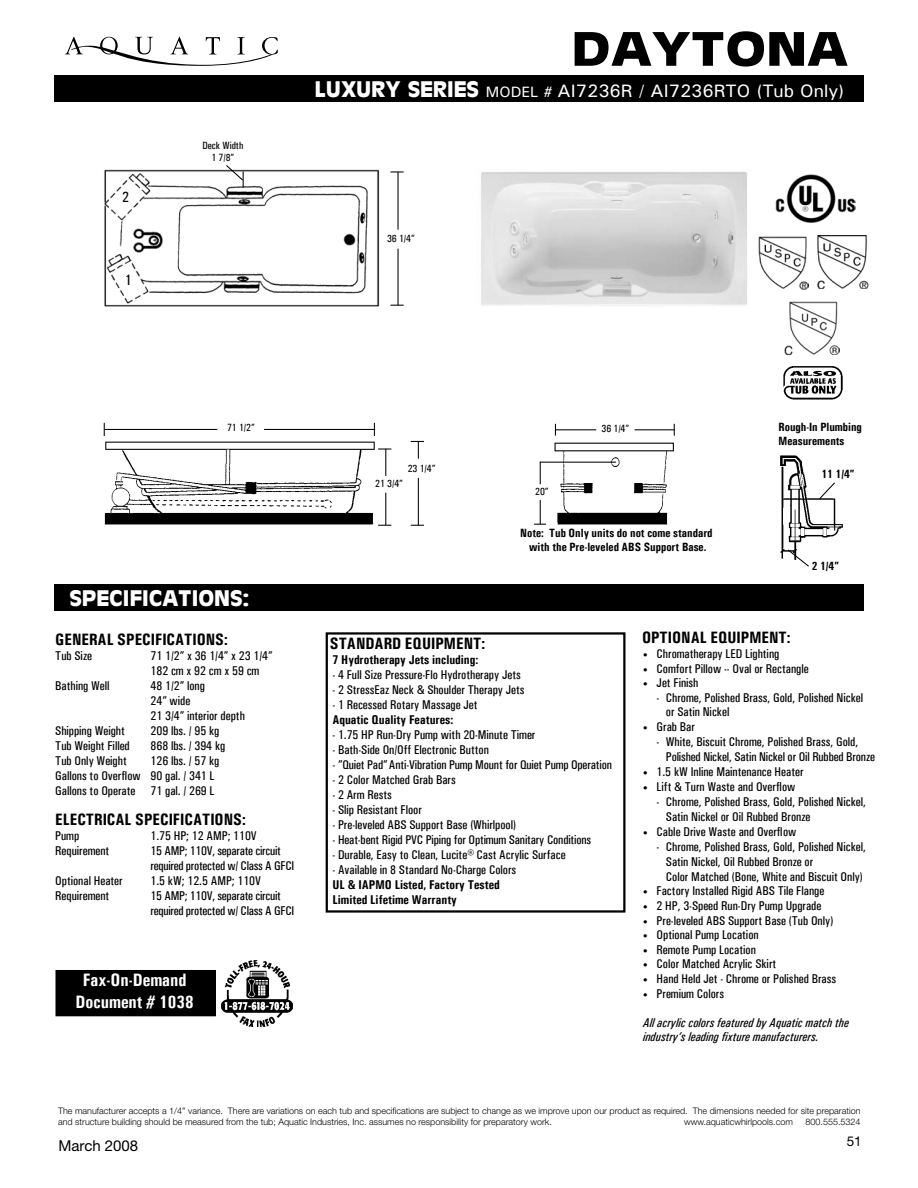
<style>
.page{position:relative;width:918px;height:1188px;background:#fff}
.page>*{position:absolute;margin:0;border:0;box-sizing:border-box;transform-origin:0 0}
.t1{font:700 45px "Antique Olive";color:#000;scale:1.2 1}
.t2{font:700 21px "Antique Olive";color:#fff}
.t3{font:500 18px "Univers";color:#fff}
.t4{font:700 18px/21.6px "Univers Condensed";color:#fff;text-align:center}
.t5{font:700 16.5px "Univers Condensed";color:#000}
.t6{font:15px "Helvetica Neue";color:#000}
.t7{font:500 condensed 15px "Univers";color:#000}
.t8{font:13.5px "Helvetica Neue";color:#000}
.t9{font:500 condensed 12.75px/15px "Univers";color:#000}
.t10{font:500 condensed 12.75px/15px "Univers";letter-spacing:-.02em;color:#000}
.t11{font:700 12.75px/15px "Univers Condensed";color:#000}
.t12{font:italic 500 condensed 12.75px/14.5px "Univers";color:#000}
.t13{font:700 12px/14.4px "Univers Condensed";color:#000}
.t14{font:500 condensed 10.5px/12.6px "Univers";color:#000;text-align:center}
.t15{font:300 9px/10.8px "Helvetica Neue";color:#000}
.s1{font-size:15px}
.s2{font-size:9px}
</style>
<div class="page">
<div style="left:54px;top:75px;width:810px;height:27px;background:#000"></div>
<div style="left:54px;top:584px;width:810px;height:27px;background:#000"></div>
<svg style="left:794px;top:559px;width:15px;height:8px"></svg>
<img style="left:780px;top:455px;width:63px;height:104px">
<img style="left:776px;top:174px;width:79px;height:49px">
<img style="left:817px;top:236px;width:52px;height:53px">
<img style="left:758px;top:236px;width:50px;height:53px">
<img style="left:784px;top:302px;width:56px;height:53px">
<svg style="left:65px;top:37px;width:213px;height:29px"></svg>
<img style="left:481px;top:172px;width:266px;height:134px">
<img style="left:783px;top:366px;width:60px;height:34px">
<div style="left:326px;top:632px;width:300px;height:281px;border:2px solid #000"></div>
<img style="left:104px;top:169px;width:276px;height:138px">
<svg style="left:390px;top:171px;width:14px;height:2px"></svg>
<hr style="left:398px;top:172px;width:1px;height:58px;background:#000">
<hr style="left:398px;top:249px;width:1px;height:56px;background:#000">
<svg style="left:390px;top:305px;width:14px;height:1px"></svg>
<svg style="left:104px;top:423px;width:1px;height:13px"></svg>
<hr style="left:105px;top:429px;width:112px;height:1px;background:#000">
<hr style="left:264px;top:429px;width:111px;height:1px;background:#000">
<svg style="left:374px;top:423px;width:1px;height:13px"></svg>
<svg style="left:378px;top:449px;width:13px;height:27px"></svg>
<hr style="left:385px;top:493px;width:1px;height:32px;background:#000">
<svg style="left:378px;top:525px;width:13px;height:1px"></svg>
<svg style="left:411px;top:441px;width:13px;height:18px"></svg>
<hr style="left:418px;top:478px;width:1px;height:47px;background:#000">
<svg style="left:411px;top:525px;width:13px;height:1px"></svg>
<svg style="left:225px;top:165px;width:19px;height:23px"></svg>
<img style="left:221px;top:961px;width:72px;height:66px">
<div style="left:56px;top:970px;width:159px;height:46px;background:#000"></div>
<div style="left:55px;top:970px;width:161px;height:46px;border:1px solid #000"></div>
<img style="left:104px;top:441px;width:271px;height:84px">
<hr style="left:540px;top:462px;width:76px;height:1px;background:#000">
<svg style="left:540px;top:462px;width:1px;height:22px"></svg>
<svg style="left:534px;top:500px;width:12px;height:25px"></svg>
<img style="left:552px;top:442px;width:122px;height:83px">
<hr style="left:555px;top:429px;width:41px;height:1px;background:#000">
<hr style="left:635px;top:429px;width:39px;height:1px;background:#000">
<svg style="left:674px;top:424px;width:1px;height:12px"></svg>
<h1 class="t1" style="left:571px;top:19px;width:133px">DAYTONA</h1>
<p class="t7" style="left:122px;top:189px;width:8px">2</p>
<p class="t7" style="left:125px;top:271px;width:8px">1</p>
<p class="t14" style="left:202px;top:139px;width:42px">Deck Width<br>1 7/8”</p>
<h2 class="t2" style="left:314px;top:75px;width:142px">LUXURY SERIES</h2>
<h3 class="t3" style="left:486px;top:79px;width:360px"><span class="s1">MODEL #</span> AI7236R / AI7236RTO (TUB ONLY)</h3>
<p class="t14" style="left:387px;top:232px;width:29px">36 1/4”</p>
<p class="t14" style="left:227px;top:421px;width:29px">71 1/2”</p>
<h2 class="t2" style="left:69px;top:584px;width:182px">SPECIFICATIONS:</h2>
<p class="t5" style="left:55px;top:629px;width:174px">General Specifications:</p>
<p class="t9" style="left:55px;top:648px;width:38px">Tub Size</p>
<p class="t9" style="left:151px;top:648px;width:124px">71 1/2” x 36 1/4” x 23 1/4”<br>182 cm x 92 cm x 59 cm</p>
<p class="t9" style="left:55px;top:678px;width:56px">Bathing Well</p>
<p class="t9" style="left:151px;top:678px;width:96px">48 1/2” long<br>24” wide<br>21 3/4” interior depth</p>
<p class="t9" style="left:55px;top:723px;width:71px">Shipping Weight</p>
<p class="t9" style="left:151px;top:723px;width:70px">209 lbs. / 95 kg</p>
<p class="t9" style="left:55px;top:738px;width:76px">Tub Weight Filled</p>
<p class="t9" style="left:151px;top:738px;width:76px">868 lbs. / 394 kg</p>
<p class="t9" style="left:55px;top:753px;width:73px">Tub Only Weight</p>
<p class="t9" style="left:55px;top:753px;width:166px;text-indent:95px">126 lbs. / 57 kg<br>Gallons to Overflow 90 gal. / 341 L<br>Gallons to Operate 71 gal. / 269 L</p>
<p class="t5" style="left:55px;top:809px;width:192px">Electrical Specifications:</p>
<p class="t9" style="left:55px;top:828px;width:25px">Pump</p>
<p class="t9" style="left:151px;top:828px;width:108px">1.75 HP; 12 AMP; 110V</p>
<p class="t9" style="left:55px;top:843px;width:56px">Requirement</p>
<p class="t10" style="left:151px;top:843px;width:145px">15 AMP; 110V, separate circuit required protected w/ Class A GFCI</p>
<p class="t9" style="left:55px;top:873px;width:69px">Optional Heater</p>
<p class="t9" style="left:151px;top:873px;width:112px">1.5 kW; 12.5 AMP; 110V</p>
<p class="t9" style="left:55px;top:888px;width:56px">Requirement</p>
<p class="t10" style="left:151px;top:888px;width:145px">15 AMP; 110V, separate circuit required protected w/ Class A GFCI</p>
<h3 class="t4" style="left:76px;top:969px;width:120px">Fax-On-Demand<br>Document # 1038</h3>
<p class="t14" style="left:408px;top:462px;width:29px">23 1/4”</p>
<p class="t14" style="left:375px;top:477px;width:29px">21 3/4”</p>
<p class="t14" style="left:535px;top:486px;width:15px">20”</p>
<p class="t14" style="left:601px;top:422px;width:29px">36 1/4”</p>
<p class="t13" style="left:520px;top:525px;width:194px;text-align:center">Note: Tub Only units do not come standard with the Pre-leveled ABS Support Base.</p>
<p class="t13" style="left:779px;top:419px;width:85px">Rough-In Plumbing<br>Measurements</p>
<p class="t13" style="left:821px;top:466px;width:34px">11 1/4”</p>
<p class="t13" style="left:812px;top:558px;width:29px">2 1/4”</p>
<p class="t5" style="left:330px;top:633px;width:157px">Standard equipment:</p>
<p class="t11" style="left:332px;top:652px;width:147px">7 Hydrotherapy Jets including:</p>
<p class="t9" style="left:332px;top:667px;width:190px">- 4 Full Size Pressure-Flo Hydrotherapy Jets</p>
<p class="t9" style="left:332px;top:682px;width:194px">- 2 StressEaz Neck &amp; Shoulder Therapy Jets</p>
<p class="t9" style="left:332px;top:697px;width:147px">- 1 Recessed Rotary Massage Jet</p>
<p class="t11" style="left:332px;top:712px;width:122px">Aquatic Quality Features:</p>
<p class="t9" style="left:332px;top:727px;width:205px">- 1.75 HP Run-Dry Pump with 20-Minute Timer</p>
<p class="t9" style="left:332px;top:742px;width:158px">- Bath-side On/Off Electronic Button</p>
<p class="t9" style="left:332px;top:757px;width:281px">- ”Quiet Pad”anti-vibration pump mount for quiet pump operation</p>
<p class="t9" style="left:332px;top:772px;width:125px">- 2 Color Matched Grab Bars</p>
<p class="t9" style="left:332px;top:787px;width:61px">- 2 Arm Rests</p>
<p class="t9" style="left:332px;top:802px;width:91px">- Slip Resistant Floor</p>
<p class="t9" style="left:332px;top:817px;width:185px">- Pre-leveled ABS Support Base (Whirlpool)</p>
<p class="t9" style="left:332px;top:832px;width:260px">- Heat-bent rigid PVC piping for optimum sanitary conditions</p>
<p class="t9" style="left:332px;top:847px;width:235px">- Durable, easy to clean, Lucite® Cast Acrylic Surface</p>
<p class="t9" style="left:332px;top:862px;width:185px">- available in 8 Standard No-Charge Colors</p>
<p class="t11" style="left:332px;top:877px;width:169px">UL &amp; IAPMO Listed, Factory Tested<br>Limited Lifetime Warranty</p>
<p class="t5" style="left:642px;top:627px;width:150px">optional equipment:</p>
<p class="t9" style="left:643px;top:646px;width:138px"><span class="s2">•</span> Chromatherapy LED Lighting</p>
<p class="t9" style="left:643px;top:661px;width:167px"><span class="s2">•</span> Comfort Pillow -- Oval or Rectangle</p>
<p class="t9" style="left:643px;top:675px;width:57px"><span class="s2">•</span> Jet Finish</p>
<p class="t9" style="left:666px;top:690px;width:199px;line-height:14.5px;text-indent:-9px">- Chrome, Polished Brass, Gold, Polished Nickel or Satin Nickel</p>
<p class="t9" style="left:643px;top:720px;width:53px"><span class="s2">•</span> Grab Bar</p>
<p class="t9" style="left:666px;top:734px;width:211px;text-indent:-9px">- White, Biscuit Chrome, Polished Brass, Gold,<br>Polished Nickel, Satin Nickel or Oil Rubbed Bronze</p>
<p class="t9" style="left:643px;top:764px;width:162px"><span class="s2">•</span> 1.5 kW Inline Maintenance Heater</p>
<p class="t9" style="left:643px;top:779px;width:154px"><span class="s2">•</span> Lift &amp; Turn Waste and Overflow</p>
<p class="t9" style="left:666px;top:794px;width:202px;text-indent:-9px">- Chrome, Polished Brass, Gold, Polished Nickel,<br>Satin Nickel or Oil Rubbed Bronze</p>
<p class="t9" style="left:643px;top:824px;width:155px"><span class="s2">•</span> Cable Drive Waste and Overflow</p>
<p class="t9" style="left:666px;top:839px;width:202px;text-indent:-9px">- Chrome, Polished Brass, Gold, Polished Nickel,<br>Satin Nickel, Oil Rubbed Bronze or<br>Color Matched (Bone, White and Biscuit only)</p>
<p class="t9" style="left:643px;top:884px;width:183px"><span class="s2">•</span> Factory Installed Rigid ABS Tile Flange</p>
<p class="t9" style="left:643px;top:898px;width:180px"><span class="s2">•</span> 2 HP, 3-Speed Run-Dry Pump Upgrade</p>
<p class="t9" style="left:643px;top:913px;width:192px"><span class="s2">•</span> Pre-leveled ABS Support Base (Tub Only)</p>
<p class="t9" style="left:643px;top:927px;width:117px"><span class="s2">•</span> Optional Pump Location</p>
<p class="t9" style="left:643px;top:942px;width:114px"><span class="s2">•</span> Remote Pump Location</p>
<p class="t9" style="left:643px;top:956px;width:135px"><span class="s2">•</span> Color Matched Acrylic Skirt</p>
<p class="t9" style="left:643px;top:971px;width:195px"><span class="s2">•</span> Hand Held Jet - Chrome or Polished Brass</p>
<p class="t9" style="left:643px;top:986px;width:82px"><span class="s2">•</span> Premium colors</p>
<p class="t12" style="left:643px;top:1015px;width:207px">All acrylic colors featured by Aquatic match the industry’s leading fixture manufacturers.</p>
<p class="t15" style="left:58px;top:1105px;width:804px">The manufacturer accepts a 1/4” variance. There are variations on each tub and specifications are subject to change as we improve upon our product as required. The dimensions needed for site preparation and structure building should be measured from the tub; Aquatic Industries, Inc. assumes no responsibility for preparatory work.</p>
<p class="t15" style="left:684px;top:1116px;width:110px">www.aquaticwhirlpools.com</p>
<p class="t15" style="left:805px;top:1116px;width:57px">800.555.5324</p>
<p class="t6" style="left:58px;top:1136px;width:81px">March 2008</p>
<p class="t8" style="left:847px;top:1133px;width:17px">51</p>
</div>
